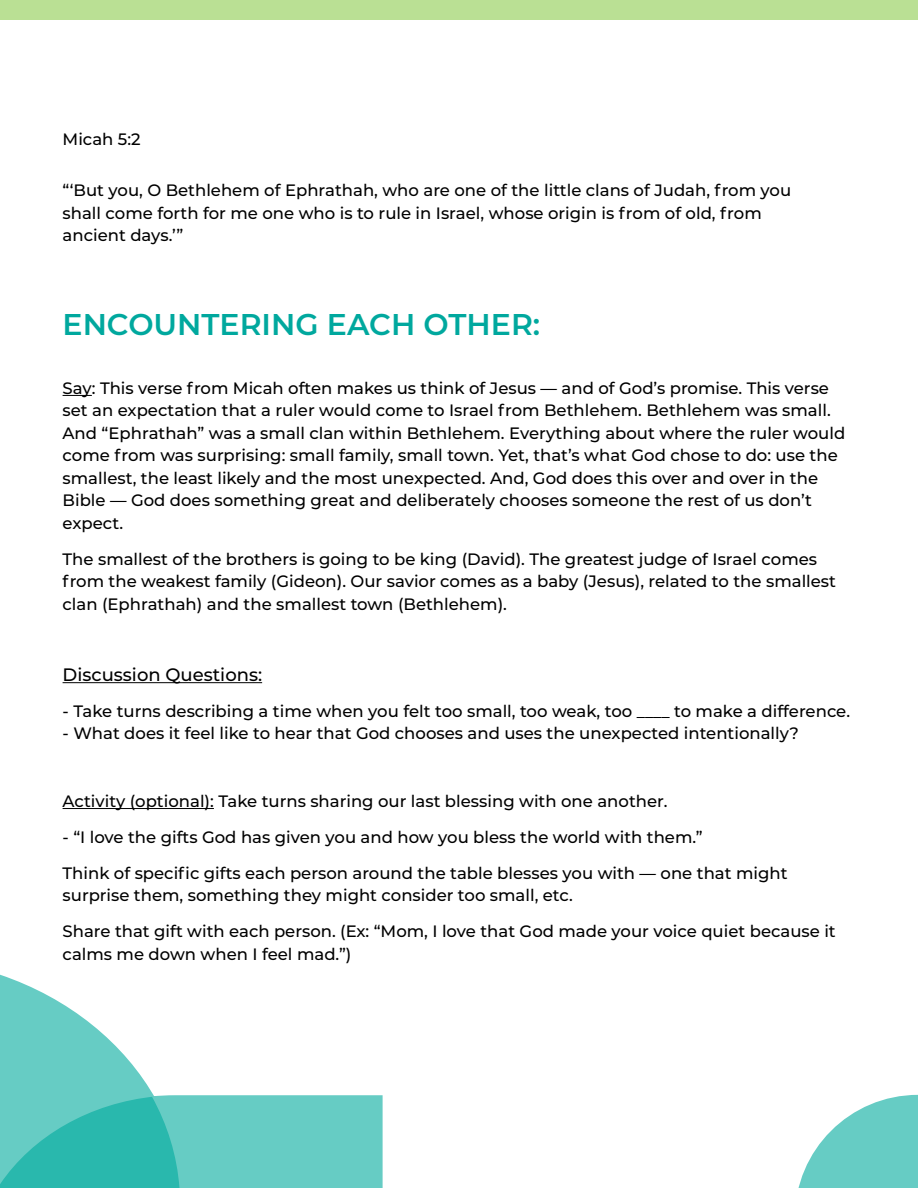
<style>
.page{position:relative;width:918px;height:1188px;background:#fff}
.page>*{position:absolute;margin:0;border:0;box-sizing:border-box;transform-origin:0 0}
.t1{font:600 30px "Montserrat";color:#00a89e}
.t2{font:500 18px "Montserrat";color:#000}
.t3{font:500 16.5px/22.5px "Montserrat";color:#000}
</style>
<div class="page">
<div style="left:0;top:0;width:918px;height:19px;background:#bae094"></div>
<svg style="left:798px;top:1095px;width:120px;height:93px"></svg>
<svg style="left:0;top:975px;width:383px;height:213px"></svg>
<svg style="left:63px;top:395px;width:29px;height:1px"></svg>
<hr style="left:63px;top:682px;width:199px;height:1px;background:#000">
<hr style="left:63px;top:808px;width:151px;height:1px;background:#000">
<p class="t3" style="left:63px;top:127px;width:80px">Micah 5:2</p>
<p class="t3" style="left:63px;top:179px;width:730px">“‘But you, O Bethlehem of Ephrathah, who are one of the little clans of Judah, from you shall come forth for me one who is to rule in Israel, whose origin is from of old, from ancient days.’”</p>
<h1 class="t1" style="left:63px;top:303px;width:479px">ENCOUNTERING EACH OTHER:</h1>
<p class="t3" style="left:63px;top:376px;width:784px">Say: This verse from Micah often makes us think of Jesus — and of God’s promise. This verse set an expectation that a ruler would come to Israel from Bethlehem. Bethlehem was small.<br>And “Ephrathah” was a small clan within Bethlehem. Everything about where the ruler would come from was surprising: small family, small town. Yet, that’s what God chose to do: use the smallest, the least likely and the most unexpected. And, God does this over and over in the Bible — God does something great and deliberately chooses someone the rest of us don’t expect.</p>
<p class="t3" style="left:63px;top:547px;width:775px">The smallest of the brothers is going to be king (David). The greatest judge of Israel comes from the weakest family (Gideon). Our savior comes as a baby (Jesus), related to the smallest clan (Ephrathah) and the smallest town (Bethlehem).</p>
<p class="t2" style="left:63px;top:662px;width:201px">Discussion Questions:</p>
<p class="t3" style="left:63px;top:699px;width:789px">- Take turns describing a time when you felt too small, too weak, too ____ to make a difference.</p>
<p class="t3" style="left:63px;top:722px;width:738px">- What does it feel like to hear that God chooses and uses the unexpected intentionally?</p>
<p class="t3" style="left:63px;top:789px;width:607px">Activity (optional): Take turns sharing our last blessing with one another.</p>
<p class="t3" style="left:63px;top:818px;width:726px;line-height:36px">- “I love the gifts God has given you and how you bless the world with them.”<br>Think of specific gifts each person around the table blesses you with — one that might</p>
<p class="t3" style="left:63px;top:877px;width:775px;line-height:36px">surprise them, something they might consider too small, etc.<br>Share that gift with each person. (Ex: “Mom, I love that God made your voice quiet because it</p>
<p class="t3" style="left:63px;top:942px;width:290px">calms me down when I feel mad.”)</p>
</div>
